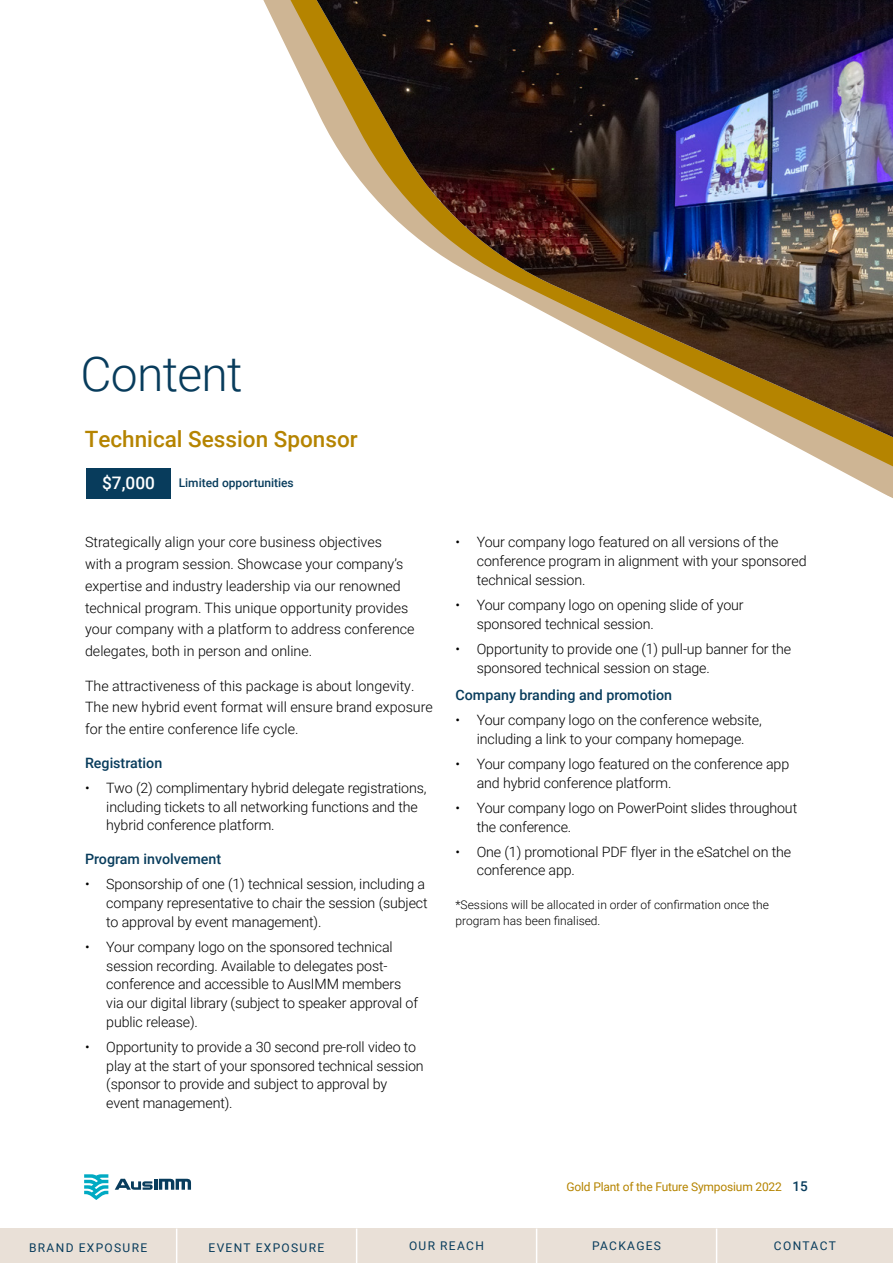
<style>
.page{position:relative;width:893px;height:1263px;background:#fff}
.page>*{position:absolute;margin:0;border:0;box-sizing:border-box;transform-origin:0 0}
.t1{font:300 48px "Roboto";letter-spacing:-.015em;color:#083c5c}
.t2{font:500 22.5px "Roboto";color:#b58400}
.t3{font:500 17.25px "Roboto";color:#fff}
.t4{font:300 14.25px/18.8px "Roboto";letter-spacing:-.01em;color:#000}
.t5{font:500 14.25px "Roboto";color:#083c5c}
.t6{font:300 12px/16.5px "Roboto";color:#000}
.t7{font:12px "Roboto";letter-spacing:.11em;color:#083c5c}
.t8{font:12px "Roboto";letter-spacing:-.015em;color:#b58400}
.t9{font:500 12px "Roboto";color:#083c5c}
.s1{font-weight:500;font-size:13.5px;color:#083c5c}
</style>
<div class="page">
<svg style="left:115px;top:1179px;width:76px;height:11px"></svg>
<svg style="left:84px;top:1174px;width:24px;height:26px"></svg>
<div style="left:86px;top:468px;width:85px;height:30px;background:#083c5c"></div>
<div style="left:0;top:1229px;width:176px;height:34px;background:#e9e0d7"></div>
<div style="left:176px;top:1229px;width:180px;height:34px;background:#e9e0d7"></div>
<div style="left:356px;top:1229px;width:180px;height:34px;background:#e9e0d7"></div>
<div style="left:536px;top:1229px;width:181px;height:34px;background:#e9e0d7"></div>
<div style="left:717px;top:1229px;width:176px;height:34px;background:#e9e0d7"></div>
<hr style="left:176px;top:1228px;width:1px;height:35px;background:#fff">
<hr style="left:356px;top:1228px;width:1px;height:35px;background:#fff">
<hr style="left:536px;top:1228px;width:1px;height:35px;background:#fff">
<hr style="left:716px;top:1228px;width:1px;height:35px;background:#fff">
<svg style="left:263px;top:0;width:630px;height:498px"></svg>
<img style="left:317px;top:0;width:576px;height:437px">
<h1 class="t1" style="left:81px;top:340px;width:164px">Content</h1>
<h2 class="t2" style="left:85px;top:423px;width:274px">Technical Session Sponsor</h2>
<p class="t3" style="left:102px;top:471px;width:54px">$7,000</p>
<p class="t9" style="left:179px;top:475px;width:117px">Limited opportunities</p>
<p class="t4" style="left:85px;top:531px;width:331px;line-height:21.8px">Strategically align your core business objectives<br>with a program session. Showcase your company’s expertise and industry leadership via our renowned technical program. This unique opportunity provides your company with a platform to address conference delegates, both in person and online.</p>
<p class="t4" style="left:85px;top:674px;width:349px;line-height:21.8px">The attractiveness of this package is about longevity.<br>The new hybrid event format will ensure brand exposure for the entire conference life cycle.</p>
<p class="t5" style="left:85px;top:753px;width:79px">Registration</p>
<p class="t4" style="left:106px;top:778px;width:322px;text-indent:-21px">• Two (2) complimentary hybrid delegate registrations, including tickets to all networking functions and the hybrid conference platform.</p>
<p class="t5" style="left:85px;top:849px;width:138px">Program involvement</p>
<p class="t4" style="left:106px;top:874px;width:323px;text-indent:-21px">• Sponsorship of one (1) technical session, including a company representative to chair the session (subject to approval by event management).</p>
<p class="t4" style="left:106px;top:937px;width:313px;text-indent:-21px">• Your company logo on the sponsored technical session recording. Available to delegates post&shy;conference and accessible to AusIMM members via our digital library (subject to speaker approval of public release).</p>
<p class="t4" style="left:106px;top:1037px;width:319px;text-indent:-21px">• Opportunity to provide a 30 second pre-roll video to play at the start of your sponsored technical session (sponsor to provide and subject to approval by event management).</p>
<p class="t4" style="left:477px;top:532px;width:331px;text-indent:-21px">• Your company logo featured on all versions of the conference program in alignment with your sponsored technical session.</p>
<p class="t4" style="left:477px;top:595px;width:268px;text-indent:-21px">• Your company logo on opening slide of your sponsored technical session.</p>
<p class="t4" style="left:477px;top:639px;width:316px;text-indent:-21px">• Opportunity to provide one (1) pull-up banner for the sponsored technical session on stage.</p>
<p class="t5" style="left:455px;top:685px;width:218px">Company branding and promotion</p>
<p class="t4" style="left:455px;top:710px;width:308px;text-align:center">• Your company logo on the conference website, including a link to your company homepage.</p>
<p class="t4" style="left:477px;top:754px;width:314px;text-indent:-21px">• Your company logo featured on the conference app and hybrid conference platform.</p>
<p class="t4" style="left:477px;top:798px;width:322px;text-indent:-21px">• Your company logo on PowerPoint slides throughout the conference.</p>
<p class="t4" style="left:477px;top:842px;width:316px;text-indent:-21px">• One (1) promotional PDF flyer in the eSatchel on the conference app.</p>
<p class="t6" style="left:455px;top:896px;width:315px">*Sessions will be allocated in order of confirmation once the program has been finalised.</p>
<p class="t8" style="left:567px;top:1179px;width:243px">Gold Plant of the Future Symposium 2022 <span class="s1">15</span></p>
<p class="t7" style="left:29px;top:1239px;width:120px">BRAND EXPOSURE</p>
<p class="t7" style="left:209px;top:1239px;width:117px">EVENT EXPOSURE</p>
<p class="t7" style="left:409px;top:1238px;width:76px">OUR REACH</p>
<p class="t7" style="left:592px;top:1238px;width:71px">PACKAGES</p>
<p class="t7" style="left:774px;top:1238px;width:63px">CONTACT</p>
</div>
